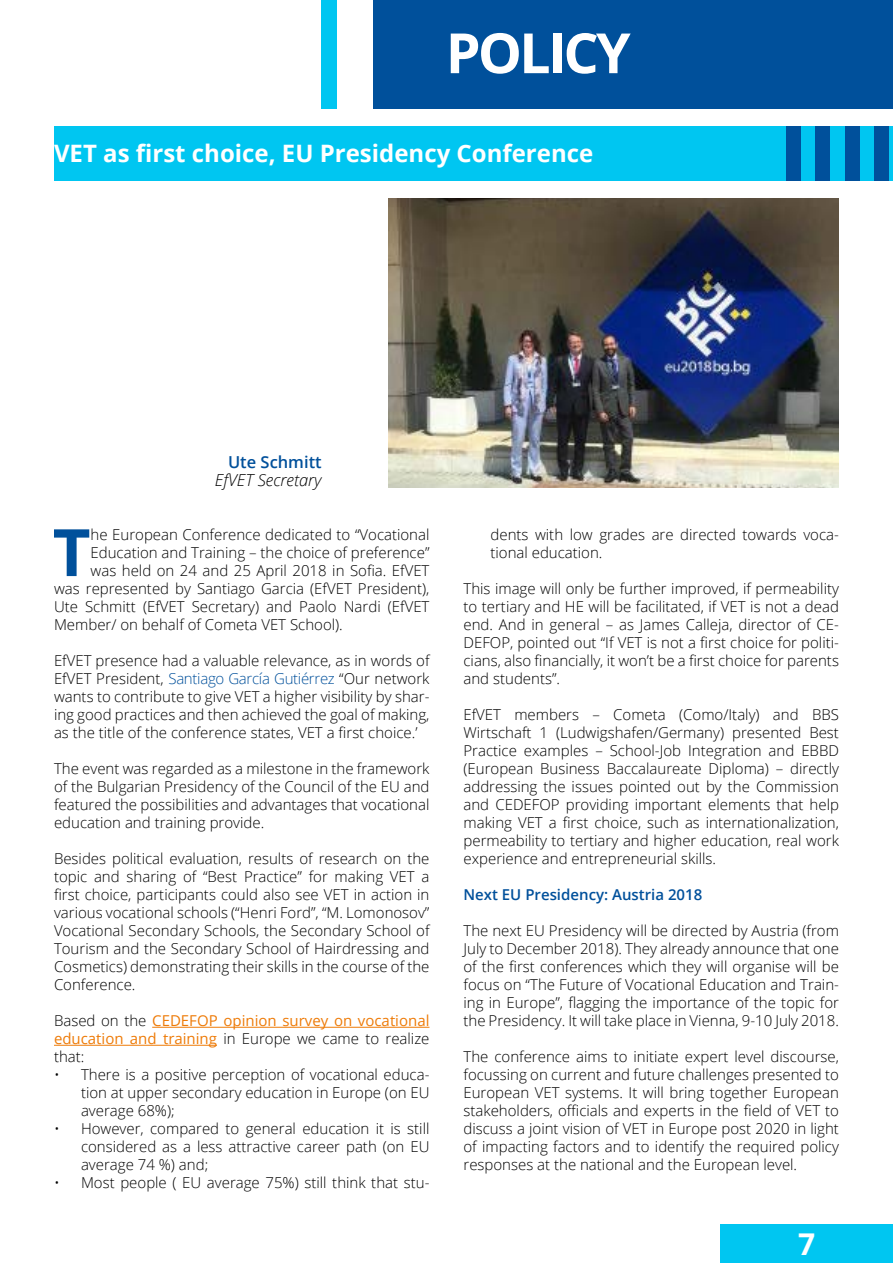
<style>
.page{position:relative;width:893px;height:1263px;background:#fff}
.page>*{position:absolute;margin:0;border:0;box-sizing:border-box;transform-origin:0 0}
.t1{font:700 65.4px "Open Sans";color:#00509b}
.t2{font:700 55.5px "Open Sans";letter-spacing:-.05em;color:#fff}
.t3{font:700 30px "Open Sans";color:#fff}
.t4{font:700 24px "Open Sans";color:#fff}
.t5{font:italic 300 16.5px "Open Sans";color:#000}
.t6{font:600 16.5px "Open Sans";color:#00509b}
.t7{font:300 15px/18px "Open Sans";color:#000;text-align:justify}
.t8{font:15px/18px "Open Sans";color:#ee7b08;text-align:justify}
.t9{font:600 15px "Open Sans";color:#00509b}
.s1{color:#00509b}
.s2{font-weight:300;color:#000}
</style>
<div class="page">
<div style="left:720px;top:1224px;width:173px;height:39px;background:#00c6f1"></div>
<div style="left:54px;top:126px;width:839px;height:54px;background:#00c6f1"></div>
<div style="left:874px;top:126px;width:14px;height:54px;background:#00509b"></div>
<div style="left:845px;top:126px;width:14px;height:54px;background:#00509b"></div>
<div style="left:815px;top:126px;width:15px;height:54px;background:#00509b"></div>
<div style="left:786px;top:126px;width:15px;height:54px;background:#00509b"></div>
<div style="left:373px;top:0;width:520px;height:108px;background:#00509b"></div>
<div style="left:322px;top:0;width:15px;height:108px;background:#00c6f1"></div>
<hr style="left:152px;top:1027px;width:277px;height:1px;background:#ee7b08">
<hr style="left:54px;top:1045px;width:163px;height:1px;background:#ee7b08">
<img style="left:389px;top:198px;width:450px;height:289px">
<h2 class="t2" style="left:446px;top:14px;width:186px">POLICY</h2>
<h3 class="t4" style="left:54px;top:136px;width:541px">VET as first choice, EU Presidency Conference</h3>
<p class="t6" style="left:228px;top:451px;width:95px">Ute Schmitt</p>
<p class="t5" style="left:215px;top:469px;width:108px">EfVET Secretary</p>
<h1 class="t1" style="left:53px;top:506px;width:39px">T</h1>
<p class="t7" style="left:91px;top:525px;width:340px">he European Conference dedicated to “Vocational</p>
<p class="t7" style="left:91px;top:543px;width:340px">Education and Training – the choice of preference”</p>
<p class="t7" style="left:91px;top:561px;width:340px">was held on 24 and 25 April 2018 in Sofia. EfVET</p>
<p class="t7" style="left:54px;top:579px;width:377px">was represented by Santiago Garcia (EfVET President),</p>
<p class="t7" style="left:54px;top:597px;width:377px">Ute Schmitt (EfVET Secretary) and Paolo Nardi (EfVET</p>
<p class="t7" style="left:54px;top:615px;width:290px">Member/ on behalf of Cometa VET School).</p>
<p class="t7" style="left:54px;top:651px;width:377px">EfVET presence had a valuable relevance, as in words of EfVET President, <span class="s1">Santiago García Gutiérrez</span> “Our network wants to contribute to give VET a higher visibility by shar&shy;ing good practices and then achieved the goal of making, as the title of the conference states, VET a first choice.’</p>
<p class="t7" style="left:54px;top:759px;width:377px">The event was regarded as a milestone in the framework of the Bulgarian Presidency of the Council of the EU and featured the possibilities and advantages that vocational education and training provide.</p>
<p class="t7" style="left:54px;top:849px;width:377px">Besides political evaluation, results of research on the topic and sharing of “Best Practice” for making VET a first choice, participants could also see VET in action in various vocational schools (“Henri Ford”, “M. Lomonosov” Vocational Secondary Schools, the Secondary School of Tourism and the Secondary School of Hairdressing and Cosmetics) demonstrating their skills in the course of the Conference.</p>
<p class="t8" style="left:54px;top:1011px;width:377px"><span class="s2">Based on the</span> CEDEFOP opinion survey on vocational education and training <span class="s2">in Europe we came to realize that:</span></p>
<p class="t7" style="left:81px;top:1065px;width:350px;text-indent:-27px">• There is a positive perception of vocational educa&shy;tion at upper secondary education in Europe (on EU average 68%);</p>
<p class="t7" style="left:81px;top:1119px;width:350px;text-indent:-27px">• However, compared to general education it is still considered as a less attractive career path (on EU average 74 %) and;</p>
<p class="t7" style="left:54px;top:1173px;width:377px">• Most people ( EU average 75%) still think that stu-</p>
<p class="t7" style="left:490px;top:525px;width:350px">dents with low grades are directed towards voca&shy;tional education.</p>
<p class="t7" style="left:463px;top:579px;width:377px">This image will only be further improved, if permeability to tertiary and HE will be facilitated, if VET is not a dead end. And in general – as James Calleja, director of CE-DEFOP, pointed out “If VET is not a first choice for politi&shy;cians, also financially, it won’t be a first choice for parents and students”.</p>
<p class="t7" style="left:463px;top:705px;width:377px">EfVET members – Cometa (Como/Italy) and BBS Wirtschaft 1 (Ludwigshafen/Germany) presented Best Practice examples – School-Job Integration and EBBD (European Business Baccalaureate Diploma) – directly addressing the issues pointed out by the Commission and CEDEFOP providing important elements that help making VET a first choice, such as internationalization, permeability to tertiary and higher education, real work experience and entrepreneurial skills.</p>
<p class="t9" style="left:463px;top:884px;width:240px">Next EU Presidency: Austria 2018</p>
<p class="t7" style="left:463px;top:921px;width:377px">The next EU Presidency will be directed by Austria (from July to December 2018). They already announce that one of the first conferences which they will organise will be focus on “The Future of Vocational Education and Train&shy;ing in Europe”, flagging the importance of the topic for the Presidency. It will take place in Vienna, 9-10 July 2018.</p>
<p class="t7" style="left:463px;top:1047px;width:377px">The conference aims to initiate expert level discourse, focussing on current and future challenges presented to European VET systems. It will bring together European stakeholders, officials and experts in the field of VET to discuss a joint vision of VET in Europe post 2020 in light of impacting factors and to identify the required policy responses at the national and the European level.</p>
<h3 class="t3" style="left:798px;top:1223px;width:19px">7</h3>
</div>
